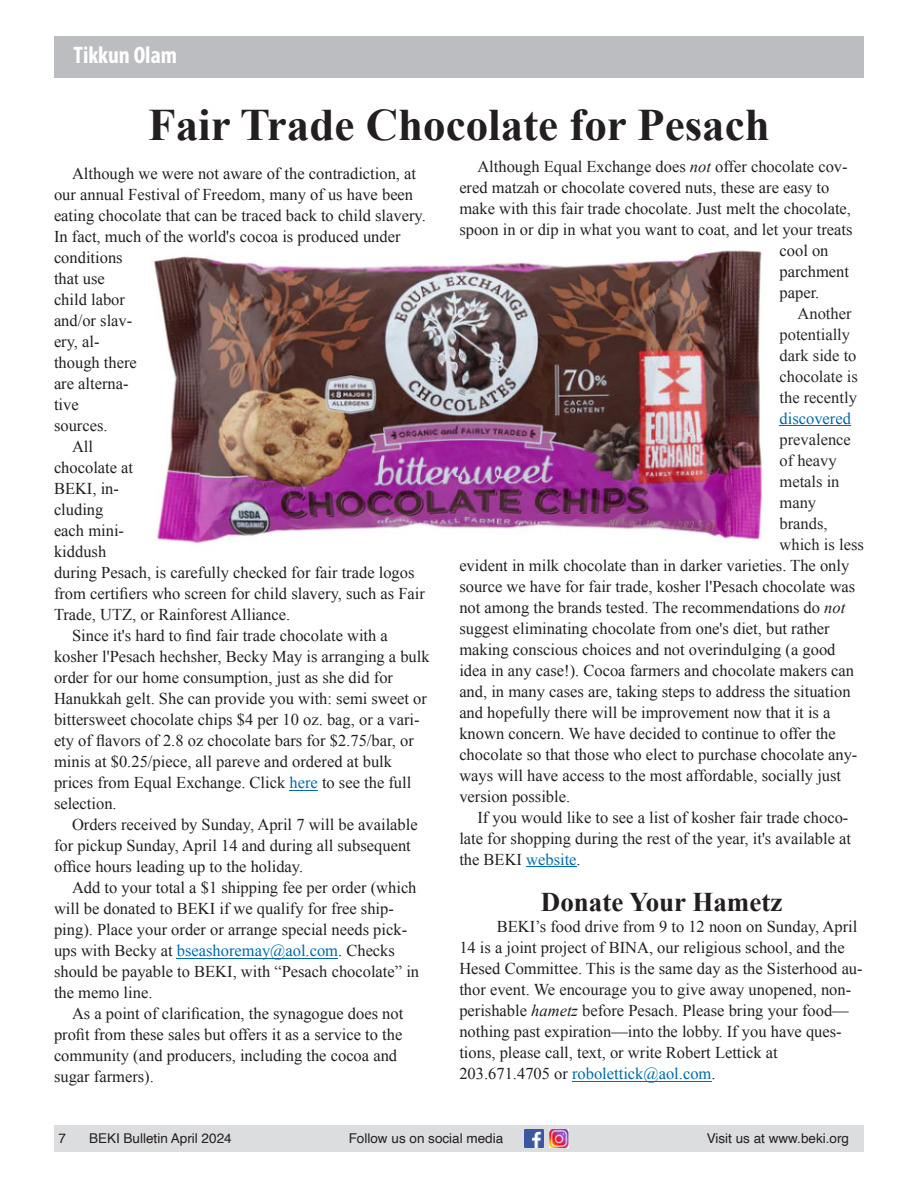
<style>
.page{position:relative;width:918px;height:1188px;background:#fff}
.page>*{position:absolute;margin:0;border:0;box-sizing:border-box;transform-origin:0 0}
.t1{font:700 45px "Times New Roman";color:#231f20}
.t2{font:700 27px "Times New Roman";color:#231f20}
.t3{font:700 condensed 24px "Myriad Pro";color:#fff}
.t4{font:16.5px/21px "Times New Roman";color:#231f20}
.t5{font:16.5px/21px "Times New Roman";color:#262728}
.t6{font:16.5px "Times New Roman";color:#0069ab}
.t7{font:13.5px "Helvetica";color:#231f20}
.s1{color:#0069ab}
.s2{font-style:italic}
.s3{color:#231f20}
</style>
<div class="page">
<div style="left:54px;top:1125px;width:810px;height:27px;background:#dcdddf"></div>
<div style="left:54px;top:36px;width:810px;height:42px;background:#bcbdc0"></div>
<img style="left:525px;top:1129px;width:19px;height:19px">
<img style="left:550px;top:1129px;width:18px;height:19px">
<svg style="left:290px;top:790px;width:28px;height:1px"></svg>
<hr style="left:177px;top:958px;width:161px;height:1px;background:#0069ab">
<hr style="left:780px;top:425px;width:71px;height:1px;background:#0069ab">
<hr style="left:526px;top:866px;width:51px;height:1px;background:#0069ab">
<hr style="left:572px;top:1081px;width:139px;height:1px;background:#0069ab">
<img style="left:153px;top:250px;width:609px;height:294px">
<h3 class="t3" style="left:74px;top:45px;width:105px">Tikkun Olam</h3>
<h1 class="t1" style="left:148px;top:109px;width:623px">Fair Trade Chocolate for Pesach</h1>
<p class="t4" style="left:72px;top:165px;width:346px">Although we were not aware of the contradiction, at</p>
<p class="t4" style="left:54px;top:186px;width:361px">our annual Festival of Freedom, many of us have been</p>
<p class="t4" style="left:54px;top:207px;width:373px">eating chocolate that can be traced back to child slavery.</p>
<p class="t4" style="left:54px;top:228px;width:348px">In fact, much of the world's cocoa is produced under</p>
<p class="t4" style="left:54px;top:249px;width:70px">conditions</p>
<p class="t4" style="left:54px;top:270px;width:52px">that use</p>
<p class="t4" style="left:54px;top:291px;width:73px">child labor</p>
<p class="t4" style="left:54px;top:312px;width:80px">and/or slav-</p>
<p class="t4" style="left:54px;top:333px;width:47px">ery, al-</p>
<p class="t4" style="left:54px;top:354px;width:84px">though there</p>
<p class="t4" style="left:54px;top:375px;width:76px">are alterna-</p>
<p class="t4" style="left:54px;top:396px;width:26px">tive</p>
<p class="t4" style="left:54px;top:417px;width:55px">sources.</p>
<p class="t4" style="left:72px;top:438px;width:23px">All</p>
<p class="t4" style="left:54px;top:459px;width:81px">chocolate at</p>
<p class="t4" style="left:54px;top:480px;width:67px">BEKI, in-</p>
<p class="t4" style="left:54px;top:501px;width:51px">cluding</p>
<p class="t4" style="left:54px;top:522px;width:72px">each mini-</p>
<p class="t4" style="left:54px;top:543px;width:54px">kiddush</p>
<p class="t4" style="left:54px;top:564px;width:362px">during Pesach, is carefully checked for fair trade logos</p>
<p class="t4" style="left:54px;top:585px;width:372px">from certifiers who screen for child slavery, such as Fair</p>
<p class="t4" style="left:54px;top:606px;width:238px">Trade, UTZ, or Rainforest Alliance.</p>
<p class="t4" style="left:72px;top:627px;width:317px">Since it's hard to find fair trade chocolate with a</p>
<p class="t4" style="left:54px;top:648px;width:377px">kosher l'Pesach hechsher, Becky May is arranging a bulk</p>
<p class="t4" style="left:54px;top:669px;width:341px">order for our home consumption, just as she did for</p>
<p class="t4" style="left:54px;top:690px;width:374px">Hanukkah gelt. She can provide you with: semi sweet or</p>
<p class="t4" style="left:54px;top:711px;width:367px">bittersweet chocolate chips $4 per 10 oz. bag, or a vari-</p>
<p class="t4" style="left:54px;top:732px;width:361px">ety of flavors of 2.8 oz chocolate bars for $2.75/bar, or</p>
<p class="t4" style="left:54px;top:753px;width:340px">minis at $0.25/piece, all pareve and ordered at bulk</p>
<p class="t4" style="left:54px;top:774px;width:359px">prices from Equal Exchange. Click <span class="s1">here</span> to see the full</p>
<p class="t4" style="left:54px;top:795px;width:64px">selection.</p>
<p class="t4" style="left:72px;top:816px;width:347px">Orders received by Sunday, April 7 will be available</p>
<p class="t4" style="left:54px;top:837px;width:358px">for pickup Sunday, April 14 and during all subsequent</p>
<p class="t4" style="left:54px;top:858px;width:251px">office hours leading up to the holiday.</p>
<p class="t4" style="left:72px;top:879px;width:346px">Add to your total a $1 shipping fee per order (which</p>
<p class="t4" style="left:54px;top:900px;width:341px">will be donated to BEKI if we qualify for free ship-</p>
<p class="t4" style="left:54px;top:921px;width:355px">ping). Place your order or arrange special needs pick-</p>
<p class="t4" style="left:54px;top:942px;width:342px">ups with Becky at <span class="s1">bseashoremay@aol.com</span>. Checks</p>
<p class="t4" style="left:54px;top:963px;width:367px">should be payable to BEKI, with “Pesach chocolate” in</p>
<p class="t4" style="left:54px;top:984px;width:100px">the memo line.</p>
<p class="t4" style="left:72px;top:1005px;width:333px">As a point of clarification, the synagogue does not</p>
<p class="t4" style="left:54px;top:1026px;width:350px">profit from these sales but offers it as a service to the</p>
<p class="t4" style="left:54px;top:1047px;width:345px">community (and producers, including the cocoa and</p>
<p class="t4" style="left:54px;top:1068px;width:101px">sugar farmers).</p>
<p class="t4" style="left:477px;top:157px;width:372px">Although Equal Exchange does <span class="s2">not</span> offer chocolate cov-</p>
<p class="t4" style="left:459px;top:178px;width:372px">ered matzah or chocolate covered nuts, these are easy to</p>
<p class="t4" style="left:459px;top:199px;width:393px">make with this fair trade chocolate. Just melt the chocolate,</p>
<p class="t4" style="left:459px;top:220px;width:395px">spoon in or dip in what you want to coat, and let your treats</p>
<p class="t4" style="left:780px;top:241px;width:51px">cool on</p>
<p class="t4" style="left:780px;top:262px;width:71px">parchment</p>
<p class="t4" style="left:780px;top:283px;width:41px">paper.</p>
<p class="t5" style="left:780px;top:304px;width:80px;text-indent:18px">Another potentially dark side to chocolate is the recently</p>
<p class="t6" style="left:780px;top:412px;width:73px">discovered</p>
<p class="t5" style="left:780px;top:430px;width:73px">prevalence</p>
<p class="t5" style="left:780px;top:451px;width:59px">of heavy</p>
<p class="t5" style="left:780px;top:472px;width:62px">metals in</p>
<p class="t5" style="left:780px;top:493px;width:38px">many</p>
<p class="t5" style="left:780px;top:514px;width:50px">brands,</p>
<p class="t5" style="left:780px;top:535px;width:86px">which is <span class="s3">less</span></p>
<p class="t4" style="left:459px;top:556px;width:392px">evident in milk chocolate than in darker varieties. The only</p>
<p class="t4" style="left:459px;top:577px;width:398px">source we have for fair trade, kosher l'Pesach chocolate was</p>
<p class="t4" style="left:459px;top:598px;width:387px">not among the brands tested. The recommendations do <span class="s2">not</span></p>
<p class="t4" style="left:459px;top:619px;width:372px">suggest eliminating chocolate from one's diet, but rather</p>
<p class="t4" style="left:459px;top:640px;width:378px">making conscious choices and not overindulging (a good</p>
<p class="t4" style="left:459px;top:661px;width:396px">idea in any case!). Cocoa farmers and chocolate makers can</p>
<p class="t4" style="left:459px;top:682px;width:393px">and, in many cases are, taking steps to address the situation</p>
<p class="t4" style="left:459px;top:703px;width:373px">and hopefully there will be improvement now that it is a</p>
<p class="t4" style="left:459px;top:724px;width:378px">known concern. We have decided to continue to offer the</p>
<p class="t4" style="left:459px;top:745px;width:400px">chocolate so that those who elect to purchase chocolate any-</p>
<p class="t4" style="left:459px;top:766px;width:383px">ways will have access to the most affordable, socially just</p>
<p class="t4" style="left:459px;top:787px;width:112px">version possible.</p>
<p class="t4" style="left:477px;top:808px;width:373px">If you would like to see a list of kosher fair trade choco-</p>
<p class="t4" style="left:459px;top:829px;width:393px">late for shopping during the rest of the year, it's available at</p>
<p class="t4" style="left:459px;top:850px;width:123px">the BEKI <span class="s1">website</span>.</p>
<h2 class="t2" style="left:541px;top:893px;width:243px">Donate Your Hametz</h2>
<p class="t4" style="left:459px;top:918px;width:405px;text-indent:37px">BEKI’s food drive from 9 to 12 noon on Sunday, April 14 is a joint project of BINA, our religious school, and the Hesed Committee. This is the same day as the Sisterhood au&shy;thor event. We encourage you to give away unopened, non&shy;perishable <span class="s2">hametz</span> before Pesach. Please bring your food— nothing past expiration—into the lobby. If you have ques&shy;tions, please call, text, or write Robert Lettick at 203.671.4705 or <span class="s1">robolettick@aol.com</span>.</p>
<p class="t7" style="left:59px;top:1133px;width:9px">7</p>
<p class="t7" style="left:89px;top:1133px;width:144px">BEKI Bulletin April 2024</p>
<p class="t7" style="left:349px;top:1133px;width:156px">Follow us on social media</p>
<p class="t7" style="left:707px;top:1133px;width:144px">Visit us at www.beki.org</p>
</div>
